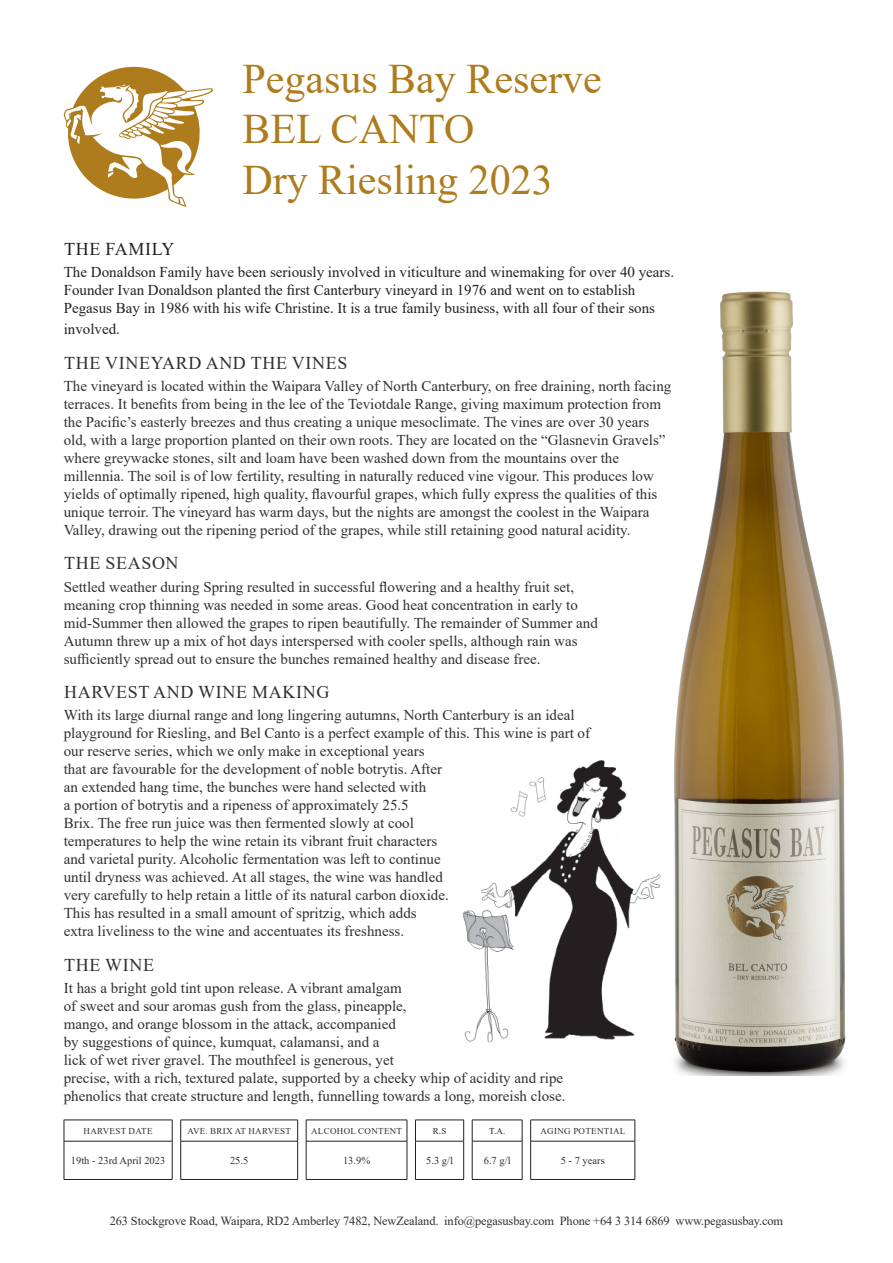
<style>
.page{position:relative;width:893px;height:1263px;background:#fff}
.page>*{position:absolute;margin:0;border:0;box-sizing:border-box;transform-origin:0 0}
.t1{font:42px/50.4px "Times New Roman";color:#ae7c1d}
.t2{font:18px "Times New Roman";letter-spacing:.035em;color:#312f30}
.t3{font:18px "Times New Roman";letter-spacing:.035em;color:#231f20}
.t4{font:15px/18px "Times New Roman";color:#312f30}
.t5{font:15px/18px "Times New Roman";color:#231f20}
.t6{font:12.3px "Times New Roman";letter-spacing:-.01em;color:#312f30}
.t7{font:10.5px "Times New Roman";color:#312f30}
.t8{font:9px "Times New Roman";letter-spacing:.035em;color:#312f30}
.t9{font:9px "Times New Roman";color:#231f20}
</style>
<div class="page">
<svg style="left:64px;top:66px;width:149px;height:141px"></svg>
<img style="left:660px;top:291px;width:186px;height:785px">
<img style="left:462px;top:760px;width:198px;height:282px">
<hr style="left:64px;top:1120px;width:108px;height:1px;background:#231f20">
<svg style="left:64px;top:1120px;width:1px;height:21px"></svg>
<svg style="left:172px;top:1120px;width:1px;height:21px"></svg>
<hr style="left:181px;top:1120px;width:117px;height:1px;background:#231f20">
<svg style="left:180px;top:1120px;width:1px;height:21px"></svg>
<svg style="left:297px;top:1120px;width:1px;height:21px"></svg>
<hr style="left:306px;top:1120px;width:101px;height:1px;background:#231f20">
<svg style="left:306px;top:1120px;width:1px;height:21px"></svg>
<svg style="left:407px;top:1120px;width:1px;height:21px"></svg>
<hr style="left:415px;top:1120px;width:49px;height:1px;background:#231f20">
<svg style="left:415px;top:1120px;width:1px;height:21px"></svg>
<svg style="left:463px;top:1120px;width:1px;height:21px"></svg>
<hr style="left:472px;top:1120px;width:50px;height:1px;background:#231f20">
<svg style="left:472px;top:1120px;width:1px;height:21px"></svg>
<svg style="left:522px;top:1120px;width:1px;height:21px"></svg>
<hr style="left:530px;top:1120px;width:105px;height:1px;background:#231f20">
<svg style="left:530px;top:1120px;width:1px;height:21px"></svg>
<svg style="left:635px;top:1120px;width:1px;height:21px"></svg>
<hr style="left:64px;top:1141px;width:108px;height:1px;background:#231f20">
<hr style="left:64px;top:1141px;width:1px;height:38px;background:#231f20">
<hr style="left:172px;top:1141px;width:1px;height:38px;background:#231f20">
<hr style="left:181px;top:1141px;width:117px;height:1px;background:#231f20">
<hr style="left:180px;top:1141px;width:1px;height:38px;background:#231f20">
<hr style="left:297px;top:1141px;width:1px;height:38px;background:#231f20">
<hr style="left:306px;top:1141px;width:101px;height:1px;background:#231f20">
<hr style="left:306px;top:1141px;width:1px;height:38px;background:#231f20">
<hr style="left:407px;top:1141px;width:1px;height:38px;background:#231f20">
<hr style="left:415px;top:1141px;width:49px;height:1px;background:#231f20">
<hr style="left:415px;top:1141px;width:1px;height:38px;background:#231f20">
<hr style="left:463px;top:1141px;width:1px;height:38px;background:#231f20">
<hr style="left:472px;top:1141px;width:50px;height:1px;background:#231f20">
<hr style="left:472px;top:1141px;width:1px;height:38px;background:#231f20">
<hr style="left:522px;top:1141px;width:1px;height:38px;background:#231f20">
<hr style="left:530px;top:1141px;width:105px;height:1px;background:#231f20">
<hr style="left:530px;top:1141px;width:1px;height:38px;background:#231f20">
<hr style="left:635px;top:1141px;width:1px;height:38px;background:#231f20">
<hr style="left:64px;top:1179px;width:108px;height:1px;background:#231f20">
<hr style="left:181px;top:1179px;width:117px;height:1px;background:#231f20">
<hr style="left:306px;top:1179px;width:101px;height:1px;background:#231f20">
<hr style="left:415px;top:1179px;width:49px;height:1px;background:#231f20">
<hr style="left:472px;top:1179px;width:50px;height:1px;background:#231f20">
<hr style="left:530px;top:1179px;width:105px;height:1px;background:#231f20">
<p class="t1" style="left:242px;top:52px;width:361px">Pegasus Bay Reserve<br>BEL CANTO<br>Dry Riesling 2023</p>
<p class="t3" style="left:64px;top:236px;width:112px">THE FAMILY</p>
<p class="t5" style="left:64px;top:262px;width:612px">The Donaldson Family have been seriously involved in viticulture and winemaking for over 40 years.<br>Founder Ivan Donaldson planted the first Canterbury vineyard in 1976 and went on to establish<br>Pegasus Bay in 1986 with his wife Christine. It is a true family business, with all four of their sons</p>
<p class="t5" style="left:64px;top:320px;width:58px">involved.</p>
<p class="t2" style="left:64px;top:350px;width:285px">THE VINEYARD AND THE VINES</p>
<p class="t4" style="left:64px;top:377px;width:609px">The vineyard is located within the Waipara Valley of North Canterbury, on free draining, north facing terraces. It benefits from being in the lee of the Teviotdale Range, giving maximum protection from the Pacific’s easterly breezes and thus creating a unique mesoclimate. The vines are over 30 years old, with a large proportion planted on their own roots. They are located on the “Glasnevin Gravels” where greywacke stones, silt and loam have been washed down from the mountains over the millennia. The soil is of low fertility, resulting in naturally reduced vine vigour. This produces low yields of optimally ripened, high quality, flavourful grapes, which fully express the qualities of this unique terroir. The vineyard has warm days, but the nights are amongst the coolest in the Waipara Valley, drawing out the ripening period of the grapes, while still retaining good natural acidity.</p>
<p class="t2" style="left:64px;top:551px;width:116px">THE SEASON</p>
<p class="t4" style="left:64px;top:577px;width:536px">Settled weather during Spring resulted in successful flowering and a healthy fruit set, meaning crop thinning was needed in some areas. Good heat concentration in early to mid-Summer then allowed the grapes to ripen beautifully. The remainder of Summer and Autumn threw up a mix of hot days interspersed with cooler spells, although rain was sufficiently spread out to ensure the bunches remained healthy and disease free.</p>
<p class="t2" style="left:64px;top:679px;width:267px">HARVEST AND WINE MAKING</p>
<p class="t4" style="left:64px;top:706px;width:528px">With its large diurnal range and long lingering autumns, North Canterbury is an ideal playground for Riesling, and Bel Canto is a perfect example of this. This wine is part of our reserve series, which we only make in exceptional years<br>that are favourable for the development of noble botrytis. After<br>an extended hang time, the bunches were hand selected with<br>a portion of botrytis and a ripeness of approximately 25.5<br>Brix. The free run juice was then fermented slowly at cool<br>temperatures to help the wine retain its vibrant fruit characters<br>and varietal purity. Alcoholic fermentation was left to continue<br>until dryness was achieved. At all stages, the wine was handled<br>very carefully to help retain a little of its natural carbon dioxide.<br>This has resulted in a small amount of spritzig, which adds<br>extra liveliness to the wine and accentuates its freshness.</p>
<p class="t2" style="left:64px;top:952px;width:91px">THE WINE</p>
<p class="t4" style="left:64px;top:978px;width:503px">It has a bright gold tint upon release. A vibrant amalgam<br>of sweet and sour aromas gush from the glass, pineapple,<br>mango, and orange blossom in the attack, accompanied<br>by suggestions of quince, kumquat, calamansi, and a<br>lick of wet river gravel. The mouthfeel is generous, yet<br>precise, with a rich, textured palate, supported by a cheeky whip of acidity and ripe phenolics that create structure and length, funnelling towards a long, moreish close.</p>
<p class="t8" style="left:84px;top:1124px;width:71px">HARVEST DATE</p>
<p class="t8" style="left:187px;top:1124px;width:105px">AVE. BRIX AT HARVEST</p>
<p class="t8" style="left:311px;top:1124px;width:93px">ALCOHOL CONTENT</p>
<p class="t8" style="left:433px;top:1124px;width:15px">R.S</p>
<p class="t9" style="left:489px;top:1124px;width:18px">T.A.</p>
<p class="t8" style="left:540px;top:1124px;width:86px">AGING POTENTIAL</p>
<p class="t7" style="left:71px;top:1153px;width:96px">19th - 23rd April 2023</p>
<p class="t7" style="left:230px;top:1153px;width:20px">25.5</p>
<p class="t7" style="left:343px;top:1153px;width:29px">13.9%</p>
<p class="t7" style="left:426px;top:1153px;width:28px">5.3 g/l</p>
<p class="t7" style="left:484px;top:1153px;width:28px">6.7 g/l</p>
<p class="t7" style="left:561px;top:1153px;width:46px">5 - 7 years</p>
<p class="t6" style="left:110px;top:1212px;width:675px">263 Stockgrove Road, Waipara, RD2 Amberley 7482, NewZealand. info@pegasusbay.com Phone +64 3 314 6869 www.pegasusbay.com</p>
</div>
